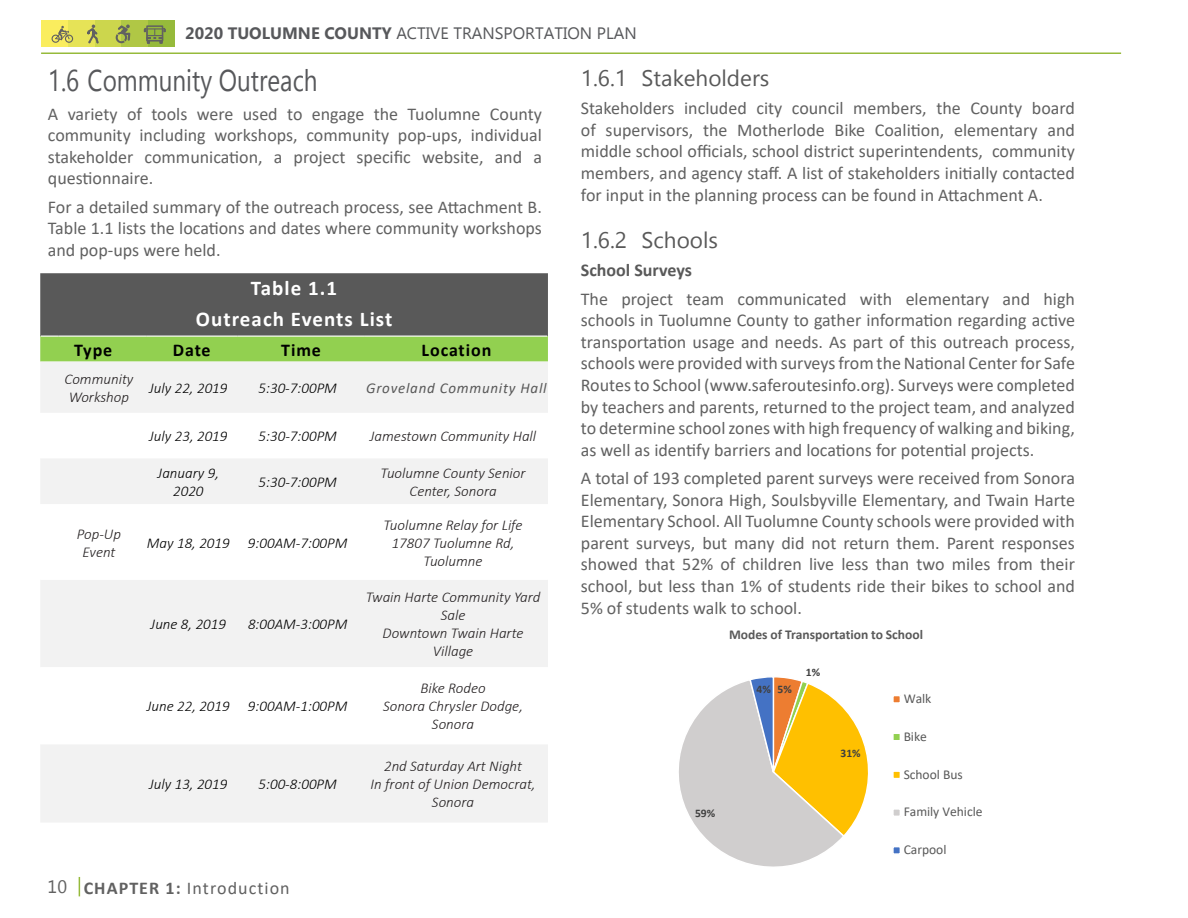
<style>
.page{position:relative;width:1188px;height:918px;background:#fff}
.page>*{position:absolute;margin:0;border:0;box-sizing:border-box;transform-origin:0 0}
.t1{font:30px "Gadugi";color:#57585b;scale:.81 1}
.t2{font:22.5px "Gadugi";color:#595959}
.Goal{font:700 21px "Calibri";letter-spacing:.05em;color:#fff}
.Paragraph_Style{font:18px/21.6px "Calibri";color:#616161;text-align:justify}
.TOC_Tables_Figures{font:18px "Calibri";letter-spacing:.06em;color:#616161}
.Goal-2{font:700 18px "Calibri";letter-spacing:.05em;color:#000}
.Paragraph_Style_Bold{font:700 18px "Calibri";color:#595959}
.t3{font:18px "Myanmar Text";color:#616161}
.t4{font:16.5px "Myanmar Text";color:#57585b}
.Table_Text{font:italic 300 15px/18px "Calibri";color:#231f20;text-align:center}
.Table_Text-2{font:italic 300 15px/18px "Calibri";color:#000;text-align:center}
.Goal-3{font:italic 15px "Calibri";letter-spacing:.05em;color:#595959}
.t5{font:13.5px "Calibri";color:#595959}
.t6{font:700 13.5px "Calibri";color:#595959}
.t7{font:700 11.55px "Calibri";color:#404040}
.s1{font-weight:700}
</style>
<div class="page">
<div style="left:148px;top:21px;width:27px;height:26px;background:#96ba3b"></div>
<div style="left:121px;top:21px;width:27px;height:26px;background:#b0c745"></div>
<div style="left:95px;top:21px;width:26px;height:26px;background:#ccd64d"></div>
<div style="left:41px;top:21px;width:27px;height:26px;background:#faed5e"></div>
<div style="left:68px;top:21px;width:27px;height:26px;background:#e6e357"></div>
<svg style="left:87px;top:25px;width:12px;height:19px"></svg>
<div style="left:52px;top:35px;width:8px;height:8px;border:1px solid #616161;border-radius:50%"></div>
<svg style="left:116px;top:25px;width:14px;height:18px"></svg>
<div style="left:146px;top:25px;width:17px;height:16px;border:2px solid #616161"></div>
<svg style="left:144px;top:28px;width:21px;height:15px"></svg>
<svg style="left:55px;top:26px;width:15px;height:14px"></svg>
<div style="left:65px;top:35px;width:8px;height:8px;border:1px solid #616161;border-radius:50%"></div>
<hr style="left:41px;top:52px;width:1080px;height:2px;background:#96ba3b">
<svg style="left:79px;top:877px;width:1px;height:19px"></svg>
<div style="left:41px;top:362px;width:507px;height:460px;background:#f2f2f2"></div>
<svg style="left:41px;top:413px;width:507px;height:331px"></svg>
<svg style="left:40px;top:273px;width:508px;height:89px;background:#6b7c59"></svg>
<hr style="left:59px;top:336px;width:87px;height:1px;background:#fff">
<hr style="left:146px;top:336px;width:91px;height:1px;background:#fff">
<hr style="left:237px;top:336px;width:128px;height:1px;background:#fff">
<hr style="left:365px;top:336px;width:182px;height:1px;background:#fff">
<svg style="left:679px;top:677px;width:189px;height:190px"></svg>
<div style="left:893px;top:696px;width:7px;height:7px;background:#ed7d31"></div>
<div style="left:892px;top:695px;width:9px;height:9px;border:1px solid #fff"></div>
<div style="left:893px;top:733px;width:7px;height:8px;background:#92d050"></div>
<div style="left:892px;top:733px;width:9px;height:8px;border:1px solid #fff"></div>
<div style="left:893px;top:771px;width:7px;height:8px;background:#ffc000"></div>
<div style="left:892px;top:770px;width:9px;height:9px;border:1px solid #fff"></div>
<div style="left:893px;top:809px;width:7px;height:7px;background:#d0cece"></div>
<div style="left:892px;top:808px;width:9px;height:9px;border:1px solid #fff"></div>
<div style="left:892px;top:846px;width:9px;height:9px;background:#4472c4;border:1px solid #fff"></div>
<p class="t4" style="left:185px;top:24px;width:453px"><span class="s1">2020 TUOLUMNE COUNTY</span> ACTIVE TRANSPORTATION PLAN</p>
<p class="t2" style="left:581px;top:64px;width:190px">1.6.1 Stakeholders</p>
<p class="Paragraph_Style" style="left:581px;top:97px;width:496px">Stakeholders included city council members, the County board of supervisors, the Motherlode Bike Coalition, elementary and middle school officials, school district superintendents, community members, and agency staff. A list of stakeholders initially contacted for input in the planning process can be found in Attachment A.</p>
<p class="t2" style="left:581px;top:226px;width:139px">1.6.2 Schools</p>
<p class="Paragraph_Style_Bold" style="left:581px;top:257px;width:113px">School Surveys</p>
<p class="Paragraph_Style" style="left:581px;top:287px;width:496px">The project team communicated with elementary and high schools in Tuolumne County to gather information regarding active transportation usage and needs. As part of this outreach process, schools were provided with surveys from the National Center for Safe Routes to School (www.saferoutesinfo.org). Surveys were completed by teachers and parents, returned to the project team, and analyzed to determine school zones with high frequency of walking and biking, as well as identify barriers and locations for potential projects.</p>
<p class="Paragraph_Style" style="left:581px;top:467px;width:496px">A total of 193 completed parent surveys were received from Sonora Elementary, Sonora High, Soulsbyville Elementary, and Twain Harte Elementary School. All Tuolumne County schools were provided with parent surveys, but many did not return them. Parent responses showed that 52% of children live less than two miles from their school, but less than 1% of students ride their bikes to school and 5% of students walk to school.</p>
<p class="t1" style="left:48px;top:63px;width:335px">1.6 Community Outreach</p>
<p class="Paragraph_Style" style="left:48px;top:102px;width:496px">A variety of tools were used to engage the Tuolumne County community including workshops, community pop-ups, individual stakeholder communication, a project specific website, and a questionnaire.</p>
<p class="Paragraph_Style" style="left:48px;top:196px;width:496px">For a detailed summary of the outreach process, see Attachment B.<br>Table 1.1 lists the locations and dates where community workshops and pop-ups were held.</p>
<p class="Goal" style="left:251px;top:273px;width:88px">Table 1.1</p>
<p class="Goal" style="left:196px;top:305px;width:198px">Outreach Events List</p>
<p class="Goal-2" style="left:74px;top:337px;width:40px">Type</p>
<p class="Goal-2" style="left:173px;top:337px;width:39px">Date</p>
<p class="Goal-2" style="left:281px;top:337px;width:41px">Time</p>
<p class="Goal-2" style="left:422px;top:337px;width:71px">Location</p>
<p class="Table_Text" style="left:65px;top:370px;width:70px;text-align:left">Community<br>Workshop</p>
<p class="Table_Text-2" style="left:149px;top:379px;width:80px">July 22, 2019</p>
<p class="Table_Text-2" style="left:259px;top:379px;width:80px">5:30-7:00PM</p>
<p class="Goal-3" style="left:366px;top:377px;width:182px">Groveland Community Hall</p>
<p class="Table_Text-2" style="left:149px;top:427px;width:80px">July 23, 2019</p>
<p class="Table_Text-2" style="left:259px;top:427px;width:80px">5:30-7:00PM</p>
<p class="Table_Text" style="left:370px;top:427px;width:168px">Jamestown Community Hall</p>
<p class="Table_Text-2" style="left:158px;top:464px;width:63px">January 9,<br>2020</p>
<p class="Table_Text-2" style="left:259px;top:473px;width:80px">5:30-7:00PM</p>
<p class="Table_Text" style="left:381px;top:464px;width:146px">Tuolumne County Senior<br>Center, Sonora</p>
<p class="Table_Text" style="left:77px;top:524px;width:46px">Pop-Up<br>Event</p>
<p class="Table_Text-2" style="left:147px;top:533px;width:84px">May 18, 2019</p>
<p class="Table_Text-2" style="left:248px;top:533px;width:101px">9:00AM-7:00PM</p>
<p class="Table_Text" style="left:384px;top:515px;width:141px">Tuolumne Relay for Life<br>17807 Tuolumne Rd,<br>Tuolumne</p>
<p class="Table_Text" style="left:366px;top:588px;width:176px">Twain Harte Community Yard<br>Sale<br>Downtown Twain Harte<br>Village</p>
<p class="Table_Text-2" style="left:151px;top:615px;width:77px">June 8, 2019</p>
<p class="Table_Text-2" style="left:248px;top:615px;width:101px">8:00AM-3:00PM</p>
<p class="t6" style="left:729px;top:625px;width:195px">Modes of Transportation to School</p>
<p class="Table_Text-2" style="left:147px;top:697px;width:84px">June 22, 2019</p>
<p class="Table_Text-2" style="left:248px;top:697px;width:101px">9:00AM-1:00PM</p>
<p class="Table_Text-2" style="left:149px;top:775px;width:80px">July 13, 2019</p>
<p class="Table_Text-2" style="left:259px;top:775px;width:80px">5:00-8:00PM</p>
<p class="Table_Text" style="left:383px;top:679px;width:141px">Bike Rodeo<br>Sonora Chrysler Dodge,<br>Sonora</p>
<p class="Table_Text" style="left:371px;top:757px;width:167px">2nd Saturday Art Night<br>In front of Union Democrat,<br>Sonora</p>
<p class="t3" style="left:48px;top:876px;width:21px">10</p>
<p class="TOC_Tables_Figures" style="left:84px;top:876px;width:208px"><span class="s1">CHAPTER 1:</span> Introduction</p>
<p class="t7" style="left:695px;top:805px;width:22px">59%</p>
<p class="t7" style="left:757px;top:681px;width:16px">4%</p>
<p class="t7" style="left:778px;top:681px;width:16px">5%</p>
<p class="t7" style="left:806px;top:664px;width:16px">1%</p>
<p class="t7" style="left:840px;top:745px;width:22px">31%</p>
<p class="t5" style="left:904px;top:689px;width:29px">Walk</p>
<p class="t5" style="left:904px;top:727px;width:25px">Bike</p>
<p class="t5" style="left:904px;top:765px;width:61px">School Bus</p>
<p class="t5" style="left:904px;top:803px;width:80px">Family Vehicle</p>
<p class="t5" style="left:904px;top:840px;width:44px">Carpool</p>
</div>
